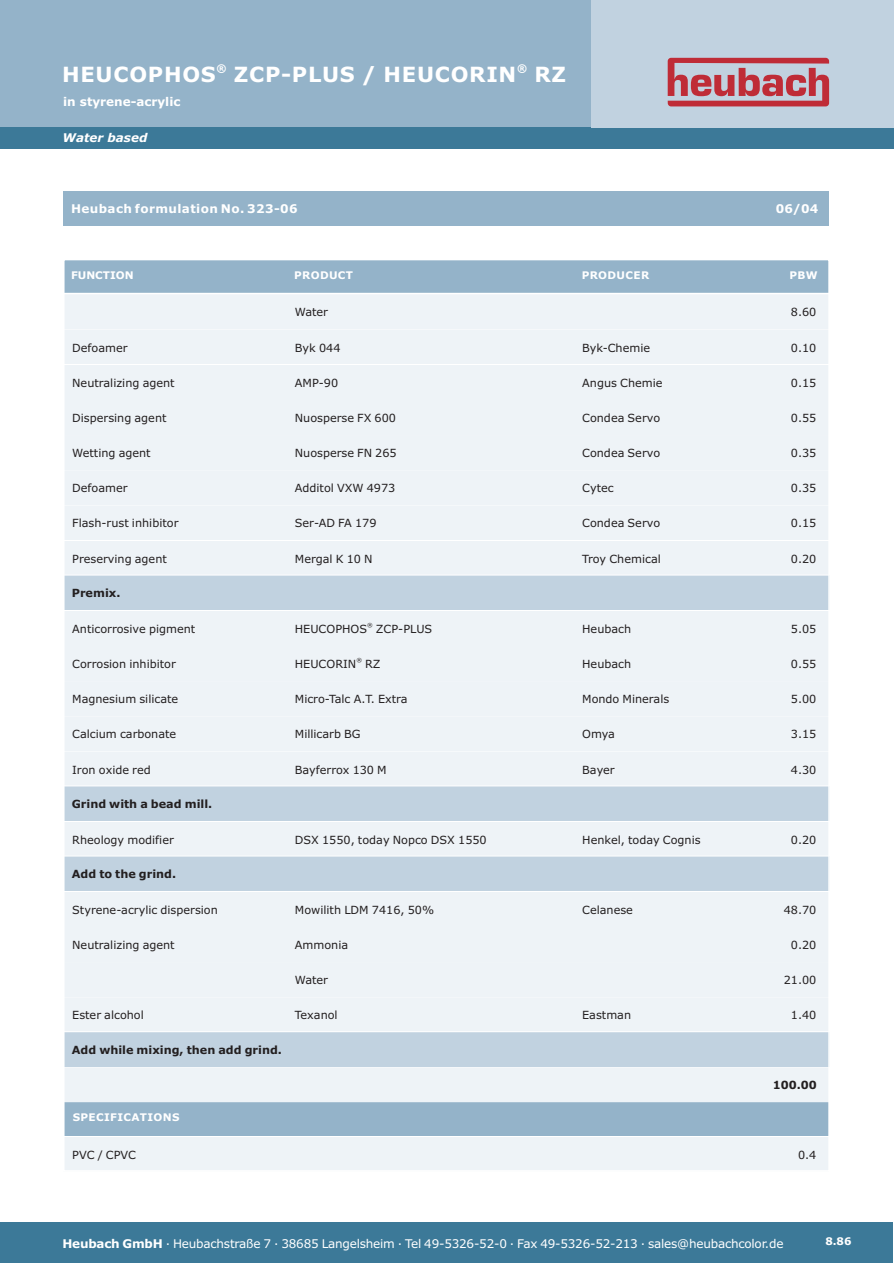
<style>
.page{position:relative;width:894px;height:1263px;background:#fff}
.page>*{position:absolute;margin:0;border:0;box-sizing:border-box;transform-origin:0 0}
.t1{font:700 21px "Verdana";letter-spacing:.035em;color:#fff}
.t2{font:12px "Verdana";letter-spacing:-.02em;color:#fff}
.t3{font:700 12px "Verdana";letter-spacing:.035em;color:#fff}
.t4{font:700 12px "Verdana";color:#fff}
.t5{font:italic 700 12px "Verdana";color:#fff}
.t6{font:11.25px "Verdana";color:#231f20}
.t7{font:700 11.25px "Verdana";color:#231f20}
.t8{font:700 10.5px "Verdana";letter-spacing:.035em;color:#fff}
.t9{font:700 10.5px "Verdana";color:#fff}
.t10{font:5.7px "Verdana";color:#231f20}
.s1{font-weight:700}
</style>
<div class="page">
<div style="left:0;top:0;width:591px;height:128px;background:#94b3c9"></div>
<div style="left:0;top:128px;width:894px;height:21px;background:#3c7998"></div>
<div style="left:591px;top:0;width:303px;height:128px;background:#c1d2e0"></div>
<div style="left:64px;top:192px;width:765px;height:34px;background:#94b3c9"></div>
<div style="left:0;top:1222px;width:893px;height:41px;background:#3c7998"></div>
<div style="left:64px;top:260px;width:765px;height:34px;background:#94b3c9"></div>
<div style="left:64px;top:998px;width:765px;height:34px;background:#eef3f7"></div>
<div style="left:64px;top:963px;width:765px;height:34px;background:#eef3f7"></div>
<div style="left:64px;top:927px;width:765px;height:34px;background:#eef3f7"></div>
<div style="left:64px;top:892px;width:765px;height:34px;background:#eef3f7"></div>
<div style="left:64px;top:822px;width:765px;height:34px;background:#eef3f7"></div>
<div style="left:64px;top:752px;width:765px;height:34px;background:#eef3f7"></div>
<div style="left:64px;top:717px;width:765px;height:34px;background:#eef3f7"></div>
<div style="left:64px;top:682px;width:765px;height:34px;background:#eef3f7"></div>
<div style="left:64px;top:646px;width:765px;height:34px;background:#eef3f7"></div>
<div style="left:64px;top:611px;width:765px;height:34px;background:#eef3f7"></div>
<div style="left:64px;top:541px;width:765px;height:34px;background:#eef3f7"></div>
<div style="left:64px;top:506px;width:765px;height:34px;background:#eef3f7"></div>
<div style="left:64px;top:471px;width:765px;height:34px;background:#eef3f7"></div>
<div style="left:64px;top:435px;width:765px;height:35px;background:#eef3f7"></div>
<div style="left:64px;top:400px;width:765px;height:34px;background:#eef3f7"></div>
<div style="left:64px;top:365px;width:765px;height:34px;background:#eef3f7"></div>
<div style="left:64px;top:330px;width:765px;height:34px;background:#eef3f7"></div>
<div style="left:64px;top:295px;width:765px;height:34px;background:#eef3f7"></div>
<hr style="left:64px;top:293px;width:765px;height:1px;background:#fff">
<div style="left:64px;top:1137px;width:765px;height:34px;background:#eef3f7"></div>
<div style="left:64px;top:1102px;width:765px;height:34px;background:#94b3c9"></div>
<div style="left:64px;top:1067px;width:765px;height:34px;background:#eef3f7"></div>
<div style="left:64px;top:1033px;width:765px;height:34px;background:#c1d2e0"></div>
<hr style="left:64px;top:1031px;width:765px;height:1px;background:#fff">
<div style="left:64px;top:857px;width:765px;height:34px;background:#c1d2e0"></div>
<div style="left:64px;top:787px;width:765px;height:34px;background:#c1d2e0"></div>
<div style="left:64px;top:576px;width:765px;height:34px;background:#c1d2e0"></div>
<svg style="left:668px;top:58px;width:161px;height:48px"></svg>
<p class="t8" style="left:217px;top:64px;width:12px">®</p>
<p class="t8" style="left:517px;top:64px;width:12px">®</p>
<h1 class="t1" style="left:62px;top:66px;width:505px">HEUCOPHOS ZCP-PLUS / HEUCORIN RZ</h1>
<p class="t4" style="left:63px;top:97px;width:119px">in styrene-acrylic</p>
<p class="t5" style="left:63px;top:133px;width:86px">Water based</p>
<p class="t3" style="left:71px;top:204px;width:228px">Heubach formulation No. 323-06</p>
<p class="t3" style="left:776px;top:204px;width:44px">06/04</p>
<p class="t9" style="left:71px;top:271px;width:64px">FUNCTION</p>
<p class="t8" style="left:294px;top:271px;width:60px">PRODUCT</p>
<p class="t8" style="left:582px;top:271px;width:69px">PRODUCER</p>
<p class="t8" style="left:790px;top:271px;width:30px">PBW</p>
<p class="t6" style="left:295px;top:308px;width:35px">Water</p>
<p class="t6" style="left:791px;top:308px;width:27px">8.60</p>
<p class="t6" style="left:72px;top:343px;width:57px">Defoamer</p>
<p class="t6" style="left:295px;top:343px;width:47px">Byk 044</p>
<p class="t6" style="left:582px;top:343px;width:69px">Byk-Chemie</p>
<p class="t6" style="left:791px;top:343px;width:27px">0.10</p>
<p class="t6" style="left:72px;top:378px;width:104px">Neutralizing agent</p>
<p class="t6" style="left:295px;top:378px;width:45px">AMP-90</p>
<p class="t6" style="left:582px;top:378px;width:82px">Angus Chemie</p>
<p class="t6" style="left:791px;top:378px;width:27px">0.15</p>
<p class="t6" style="left:72px;top:413px;width:96px">Dispersing agent</p>
<p class="t6" style="left:295px;top:413px;width:103px">Nuosperse FX 600</p>
<p class="t6" style="left:582px;top:413px;width:80px">Condea Servo</p>
<p class="t6" style="left:791px;top:413px;width:27px">0.55</p>
<p class="t6" style="left:72px;top:448px;width:80px">Wetting agent</p>
<p class="t6" style="left:295px;top:448px;width:103px">Nuosperse FN 265</p>
<p class="t6" style="left:582px;top:448px;width:80px">Condea Servo</p>
<p class="t6" style="left:791px;top:448px;width:27px">0.35</p>
<p class="t6" style="left:72px;top:484px;width:57px">Defoamer</p>
<p class="t6" style="left:295px;top:484px;width:102px">Additol VXW 4973</p>
<p class="t6" style="left:582px;top:484px;width:33px">Cytec</p>
<p class="t6" style="left:791px;top:484px;width:27px">0.35</p>
<p class="t6" style="left:72px;top:519px;width:108px">Flash-rust inhibitor</p>
<p class="t6" style="left:295px;top:519px;width:83px">Ser-AD FA 179</p>
<p class="t6" style="left:582px;top:519px;width:80px">Condea Servo</p>
<p class="t6" style="left:791px;top:519px;width:27px">0.15</p>
<p class="t6" style="left:72px;top:554px;width:96px">Preserving agent</p>
<p class="t6" style="left:295px;top:554px;width:79px">Mergal K 10 N</p>
<p class="t6" style="left:582px;top:554px;width:80px">Troy Chemical</p>
<p class="t6" style="left:791px;top:554px;width:27px">0.20</p>
<p class="t7" style="left:72px;top:588px;width:50px">Premix.</p>
<p class="t6" style="left:72px;top:624px;width:125px">Anticorrosive pigment</p>
<p class="t10" style="left:367px;top:623px;width:7px">®</p>
<p class="t6" style="left:295px;top:624px;width:139px">HEUCOPHOS ZCP-PLUS</p>
<p class="t6" style="left:582px;top:624px;width:51px">Heubach</p>
<p class="t6" style="left:791px;top:624px;width:27px">5.05</p>
<p class="t6" style="left:72px;top:659px;width:105px">Corrosion inhibitor</p>
<p class="t10" style="left:356px;top:658px;width:7px">®</p>
<p class="t6" style="left:295px;top:659px;width:87px">HEUCORIN RZ</p>
<p class="t6" style="left:582px;top:659px;width:51px">Heubach</p>
<p class="t6" style="left:791px;top:659px;width:27px">0.55</p>
<p class="t6" style="left:72px;top:695px;width:108px">Magnesium silicate</p>
<p class="t6" style="left:295px;top:695px;width:114px">Micro-Talc A.T. Extra</p>
<p class="t6" style="left:582px;top:695px;width:89px">Mondo Minerals</p>
<p class="t6" style="left:791px;top:695px;width:27px">5.00</p>
<p class="t6" style="left:72px;top:730px;width:106px">Calcium carbonate</p>
<p class="t6" style="left:295px;top:730px;width:67px">Millicarb BG</p>
<p class="t6" style="left:582px;top:730px;width:34px">Omya</p>
<p class="t6" style="left:791px;top:730px;width:27px">3.15</p>
<p class="t6" style="left:72px;top:765px;width:80px">Iron oxide red</p>
<p class="t6" style="left:295px;top:765px;width:93px">Bayferrox 130 M</p>
<p class="t6" style="left:582px;top:765px;width:34px">Bayer</p>
<p class="t6" style="left:791px;top:765px;width:27px">4.30</p>
<p class="t7" style="left:72px;top:799px;width:142px">Grind with a bead mill.</p>
<p class="t6" style="left:72px;top:835px;width:103px">Rheology modifier</p>
<p class="t6" style="left:295px;top:835px;width:193px">DSX 1550, today Nopco DSX 1550</p>
<p class="t6" style="left:582px;top:835px;width:120px">Henkel, today Cognis</p>
<p class="t6" style="left:791px;top:835px;width:27px">0.20</p>
<p class="t7" style="left:72px;top:869px;width:106px">Add to the grind.</p>
<p class="t6" style="left:72px;top:905px;width:147px">Styrene-acrylic dispersion</p>
<p class="t6" style="left:295px;top:905px;width:141px">Mowilith LDM 7416, 50%</p>
<p class="t6" style="left:582px;top:905px;width:52px">Celanese</p>
<p class="t6" style="left:784px;top:905px;width:34px">48.70</p>
<p class="t6" style="left:72px;top:940px;width:104px">Neutralizing agent</p>
<p class="t6" style="left:295px;top:940px;width:55px">Ammonia</p>
<p class="t6" style="left:791px;top:940px;width:27px">0.20</p>
<p class="t6" style="left:295px;top:976px;width:35px">Water</p>
<p class="t6" style="left:784px;top:976px;width:34px">21.00</p>
<p class="t6" style="left:72px;top:1011px;width:73px">Ester alcohol</p>
<p class="t6" style="left:295px;top:1011px;width:44px">Texanol</p>
<p class="t6" style="left:582px;top:1011px;width:50px">Eastman</p>
<p class="t6" style="left:791px;top:1011px;width:27px">1.40</p>
<p class="t7" style="left:72px;top:1045px;width:212px">Add while mixing, then add grind.</p>
<p class="t8" style="left:73px;top:1113px;width:108px">SPECIFICATIONS</p>
<p class="t7" style="left:773px;top:1080px;width:46px">100.00</p>
<p class="t6" style="left:72px;top:1150px;width:65px">PVC / CPVC</p>
<p class="t6" style="left:798px;top:1150px;width:20px">0.4</p>
<p class="t2" style="left:166px;top:1235px;width:6px">.</p>
<p class="t2" style="left:274px;top:1235px;width:6px">.</p>
<p class="t2" style="left:398px;top:1235px;width:6px">.</p>
<p class="t2" style="left:510px;top:1235px;width:6px">.</p>
<p class="t2" style="left:641px;top:1235px;width:6px">.</p>
<p class="t8" style="left:825px;top:1237px;width:28px">8.86</p>
<p class="t2" style="left:62px;top:1238px;width:723px"><span class="s1">Heubach GmbH</span> Heubachstraße 7 38685 Langelsheim Tel 49-5326-52-0 Fax 49-5326-52-213 sales@heubachcolor.de</p>
</div>
